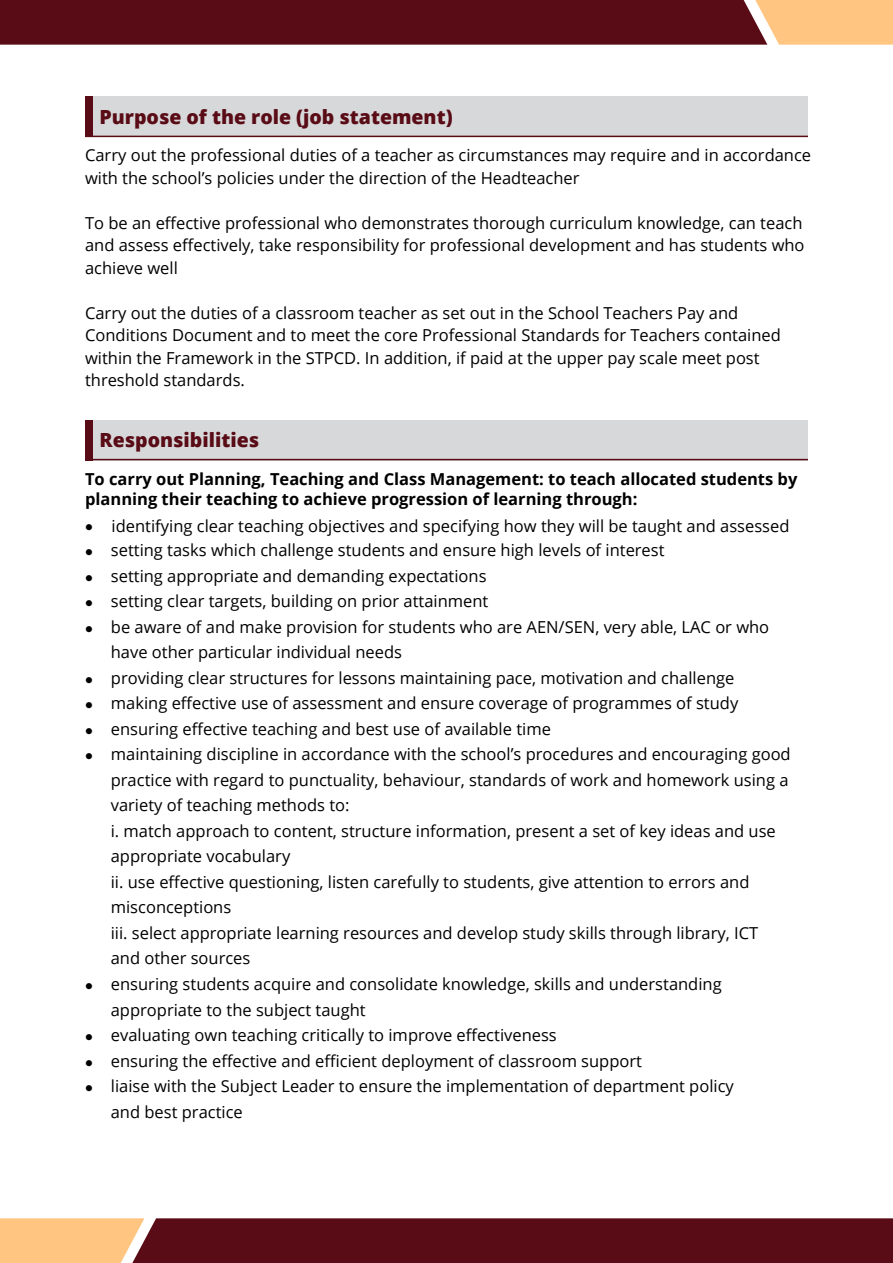
<style>
.page{position:relative;width:893px;height:1263px;background:#fff}
.page>*{position:absolute;margin:0;border:0;box-sizing:border-box;transform-origin:0 0}
.t1{font:800 19.5px "Open Sans";color:#590b16}
.t2{font:16.5px/25.5px "Open Sans";color:#000}
.t3{font:700 16.5px/19.8px "Open Sans";color:#000}
</style>
<div class="page">
<svg style="left:0;top:0;width:893px;height:45px;background:#732a29"></svg>
<svg style="left:0;top:1218px;width:893px;height:45px;background:#742b2a"></svg>
<div style="left:85px;top:97px;width:723px;height:40px;background:#d7d8d9"></div>
<div style="left:85px;top:97px;width:7px;height:40px;background:#590b16"></div>
<div style="left:85px;top:420px;width:723px;height:40px;background:#d7d8d9"></div>
<div style="left:85px;top:420px;width:7px;height:40px;background:#590b16"></div>
<hr style="left:85px;top:136px;width:723px;height:1px;background:#590b16">
<hr style="left:85px;top:459px;width:723px;height:1px;background:#590b16">
<p class="t1" style="left:99px;top:102px;width:355px">Purpose of the role (job statement)</p>
<p class="t2" style="left:85px;top:144px;width:728px;line-height:22.5px">Carry out the professional duties of a teacher as circumstances may require and in accordance with the school’s policies under the direction of the Headteacher</p>
<p class="t2" style="left:85px;top:211px;width:721px;line-height:22.5px">To be an effective professional who demonstrates thorough curriculum knowledge, can teach and assess effectively, take responsibility for professional development and has students who achieve well</p>
<p class="t2" style="left:85px;top:301px;width:697px;line-height:22.5px">Carry out the duties of a classroom teacher as set out in the School Teachers Pay and Conditions Document and to meet the core Professional Standards for Teachers contained within the Framework in the STPCD. In addition, if paid at the upper pay scale meet post threshold standards.</p>
<p class="t1" style="left:99px;top:425px;width:161px">Responsibilities</p>
<p class="t3" style="left:85px;top:469px;width:714px">To carry out Planning, Teaching and Class Management: to teach allocated students by planning their teaching to achieve progression of learning through:</p>
<p class="t2" style="left:85px;top:513px;width:706px">● identifying clear teaching objectives and specifying how they will be taught and assessed</p>
<p class="t2" style="left:85px;top:537px;width:581px">● setting tasks which challenge students and ensure high levels of interest</p>
<p class="t2" style="left:85px;top:563px;width:403px">● setting appropriate and demanding expectations</p>
<p class="t2" style="left:85px;top:588px;width:405px">● setting clear targets, building on prior attainment</p>
<p class="t2" style="left:111px;top:614px;width:660px;text-indent:-26px">● be aware of and make provision for students who are AEN/SEN, very able, LAC or who have other particular individual needs</p>
<p class="t2" style="left:85px;top:665px;width:651px">● providing clear structures for lessons maintaining pace, motivation and challenge</p>
<p class="t2" style="left:85px;top:690px;width:655px">● making effective use of assessment and ensure coverage of programmes of study</p>
<p class="t2" style="left:85px;top:716px;width:467px">● ensuring effective teaching and best use of available time</p>
<p class="t2" style="left:111px;top:741px;width:681px;text-indent:-26px">● maintaining discipline in accordance with the school’s procedures and encouraging good practice with regard to punctuality, behaviour, standards of work and homework using a variety of teaching methods to:<br>i. match approach to content, structure information, present a set of key ideas and use appropriate vocabulary<br>ii. use effective questioning, listen carefully to students, give attention to errors and misconceptions<br>iii. select appropriate learning resources and develop study skills through library, ICT and other sources</p>
<p class="t2" style="left:111px;top:971px;width:612px;text-indent:-26px">● ensuring students acquire and consolidate knowledge, skills and understanding appropriate to the subject taught</p>
<p class="t2" style="left:85px;top:1022px;width:473px">● evaluating own teaching critically to improve effectiveness</p>
<p class="t2" style="left:85px;top:1047px;width:558px">● ensuring the effective and efficient deployment of classroom support</p>
<p class="t2" style="left:111px;top:1073px;width:625px;text-indent:-26px">● liaise with the Subject Leader to ensure the implementation of department policy and best practice</p>
</div>
